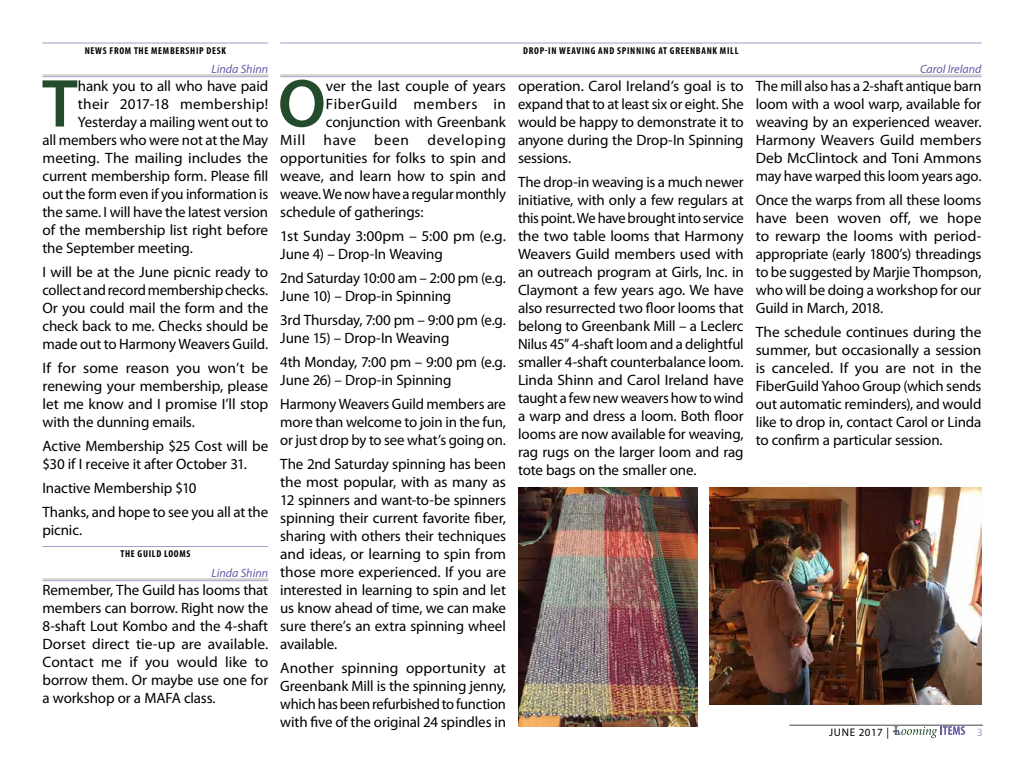
<style>
.page{position:relative;width:1024px;height:768px;background:#fff}
.page>*{position:absolute;margin:0;border:0;box-sizing:border-box;transform-origin:0 0}
.t1{font:600 68.4px "Myriad Pro";color:#224c2b}
.t2{font:15px/18px "Myriad Pro";letter-spacing:-.01em;color:#000;text-align:justify}
.t3{font:15px "Myriad Pro";letter-spacing:.015em;color:#000}
.t4{font:15px "Myriad Pro";letter-spacing:.045em;color:#000}
.t5{font:15px "Myriad Pro";letter-spacing:.035em;color:#000}
.t6{font:italic 12px "Myriad Pro";color:#625aa7}
.t7{font:11px "Myriad Pro";letter-spacing:.06em;color:#000}
.t8{font:11px "Myriad Pro";color:#a49dcd}
.t9{font:700 condensed 10px "Myriad Pro";letter-spacing:.07em;color:#000}
</style>
<div class="page">
<hr style="left:789px;top:725px;width:194px;height:1px;background:#808080">
<svg style="left:893px;top:726px;width:72px;height:12px"></svg>
<hr style="left:43px;top:43px;width:225px;height:1px;background:#a49dcd">
<hr style="left:43px;top:75px;width:225px;height:1px;background:#aab3a4">
<hr style="left:43px;top:77px;width:225px;height:1px;background:#a49dcd">
<hr style="left:43px;top:546px;width:225px;height:1px;background:#a49dcd">
<hr style="left:43px;top:579px;width:225px;height:1px;background:#aab3a4">
<hr style="left:43px;top:581px;width:225px;height:1px;background:#a49dcd">
<hr style="left:280px;top:43px;width:701px;height:1px;background:#a49dcd">
<hr style="left:280px;top:75px;width:701px;height:1px;background:#aab3a4">
<hr style="left:280px;top:77px;width:701px;height:1px;background:#a49dcd">
<img style="left:518px;top:487px;width:179px;height:240px">
<img style="left:710px;top:487px;width:271px;height:218px">
<p class="t9" style="left:85px;top:44px;width:143px">NEWS FROM THE MEMBERSHIP DESK</p>
<p class="t6" style="left:211px;top:61px;width:58px">Linda Shinn</p>
<p class="t9" style="left:523px;top:44px;width:217px">DROP-IN WEAVING AND SPINNING AT GREENBANK MILL</p>
<h1 class="t1" style="left:42px;top:60px;width:37px">T</h1>
<p class="t2" style="left:78px;top:76px;width:192px">hank you to all who have paid</p>
<p class="t3" style="left:78px;top:94px;width:192px">their 2017-18 membership!</p>
<p class="t2" style="left:78px;top:112px;width:192px">Yesterday a mailing went out to</p>
<p class="t2" style="left:43px;top:130px;width:227px">all members who were not at the May</p>
<p class="t2" style="left:43px;top:148px;width:227px">meeting. The mailing includes the</p>
<p class="t2" style="left:43px;top:166px;width:227px">current membership form. Please fill</p>
<p class="t2" style="left:43px;top:184px;width:227px">out the form even if you information is</p>
<p class="t2" style="left:43px;top:202px;width:227px">the same. I will have the latest version</p>
<p class="t2" style="left:43px;top:220px;width:227px">of the membership list right before</p>
<p class="t2" style="left:43px;top:238px;width:152px">the September meeting.</p>
<p class="t2" style="left:43px;top:262px;width:227px">I will be at the June picnic ready to collect and record membership checks.<br>Or you could mail the form and the check back to me. Checks should be made out to Harmony Weavers Guild.</p>
<p class="t2" style="left:43px;top:358px;width:227px">If for some reason you won’t be renewing your membership, please let me know and I promise I’ll stop with the dunning emails.</p>
<p class="t2" style="left:43px;top:436px;width:227px">Active Membership $25 Cost will be $30 if I receive it after October 31.</p>
<p class="t2" style="left:43px;top:475px;width:227px;line-height:24px">Inactive Membership $10<br>Thanks, and hope to see you all at the</p>
<p class="t2" style="left:43px;top:520px;width:41px">picnic.</p>
<p class="t9" style="left:120px;top:547px;width:71px">THE GUILD LOOMS</p>
<p class="t6" style="left:211px;top:565px;width:58px">Linda Shinn</p>
<p class="t2" style="left:43px;top:580px;width:227px">Remember, The Guild has looms that members can borrow. Right now the 8-shaft Lout Kombo and the 4-shaft Dorset direct tie-up are available.<br>Contact me if you would like to borrow them. Or maybe use one for a workshop or a MAFA class.</p>
<h1 class="t1" style="left:278px;top:60px;width:50px">O</h1>
<p class="t2" style="left:326px;top:76px;width:182px">ver the last couple of years</p>
<p class="t5" style="left:326px;top:94px;width:182px">FiberGuild members in</p>
<p class="t2" style="left:326px;top:112px;width:182px">conjunction with Greenbank</p>
<p class="t4" style="left:280px;top:130px;width:227px">Mill have been developing</p>
<p class="t2" style="left:280px;top:148px;width:227px">opportunities for folks to spin and</p>
<p class="t2" style="left:280px;top:166px;width:227px">weave, and learn how to spin and</p>
<p class="t2" style="left:280px;top:184px;width:227px">weave. We now have a regular monthly</p>
<p class="t2" style="left:280px;top:202px;width:145px">schedule of gatherings:</p>
<p class="t2" style="left:280px;top:226px;width:227px">1st Sunday 3:00pm – 5:00 pm (e.g.<br>June 4) – Drop-In Weaving</p>
<p class="t2" style="left:280px;top:268px;width:227px">2nd Saturday 10:00 am – 2:00 pm (e.g.<br>June 10) – Drop-in Spinning</p>
<p class="t2" style="left:280px;top:310px;width:227px">3rd Thursday, 7:00 pm – 9:00 pm (e.g.<br>June 15) – Drop-In Weaving</p>
<p class="t2" style="left:280px;top:352px;width:227px">4th Monday, 7:00 pm – 9:00 pm (e.g.<br>June 26) – Drop-in Spinning</p>
<p class="t2" style="left:280px;top:394px;width:227px">Harmony Weavers Guild members are more than welcome to join in the fun, or just drop by to see what’s going on.</p>
<p class="t2" style="left:280px;top:454px;width:227px">The 2nd Saturday spinning has been the most popular, with as many as 12 spinners and want-to-be spinners spinning their current favorite fiber, sharing with others their techniques and ideas, or learning to spin from those more experienced. If you are interested in learning to spin and let us know ahead of time, we can make sure there’s an extra spinning wheel available.</p>
<p class="t2" style="left:280px;top:658px;width:227px">Another spinning opportunity at Greenbank Mill is the spinning jenny, which has been refurbished to function with five of the original 24 spindles in</p>
<p class="t2" style="left:518px;top:76px;width:227px">operation. Carol Ireland’s goal is to expand that to at least six or eight. She would be happy to demonstrate it to anyone during the Drop-In Spinning sessions.</p>
<p class="t2" style="left:518px;top:172px;width:227px">The drop-in weaving is a much newer initiative, with only a few regulars at this point. We have brought into service the two table looms that Harmony Weavers Guild members used with an outreach program at Girls, Inc. in Claymont a few years ago. We have also resurrected two floor looms that belong to Greenbank Mill – a Leclerc Nilus 45” 4-shaft loom and a delightful smaller 4-shaft counterbalance loom.<br>Linda Shinn and Carol Ireland have taught a few new weavers how to wind a warp and dress a loom. Both floor looms are now available for weaving, rag rugs on the larger loom and rag tote bags on the smaller one.</p>
<p class="t6" style="left:920px;top:61px;width:63px">Carol Ireland</p>
<p class="t2" style="left:756px;top:76px;width:227px">The mill also has a 2-shaft antique barn loom with a wool warp, available for weaving by an experienced weaver.<br>Harmony Weavers Guild members Deb McClintock and Toni Ammons may have warped this loom years ago.</p>
<p class="t2" style="left:756px;top:190px;width:227px">Once the warps from all these looms have been woven off, we hope to rewarp the looms with period&shy;appropriate (early 1800’s) threadings to be suggested by Marjie Thompson, who will be doing a workshop for our Guild in March, 2018.</p>
<p class="t2" style="left:756px;top:322px;width:227px">The schedule continues during the summer, but occasionally a session is canceled. If you are not in the FiberGuild Yahoo Group (which sends out automatic reminders), and would like to drop in, contact Carol or Linda to confirm a particular session.</p>
<p class="t7" style="left:829px;top:725px;width:61px">June 2017 |</p>
<p class="t8" style="left:977px;top:725px;width:7px">3</p>
</div>
